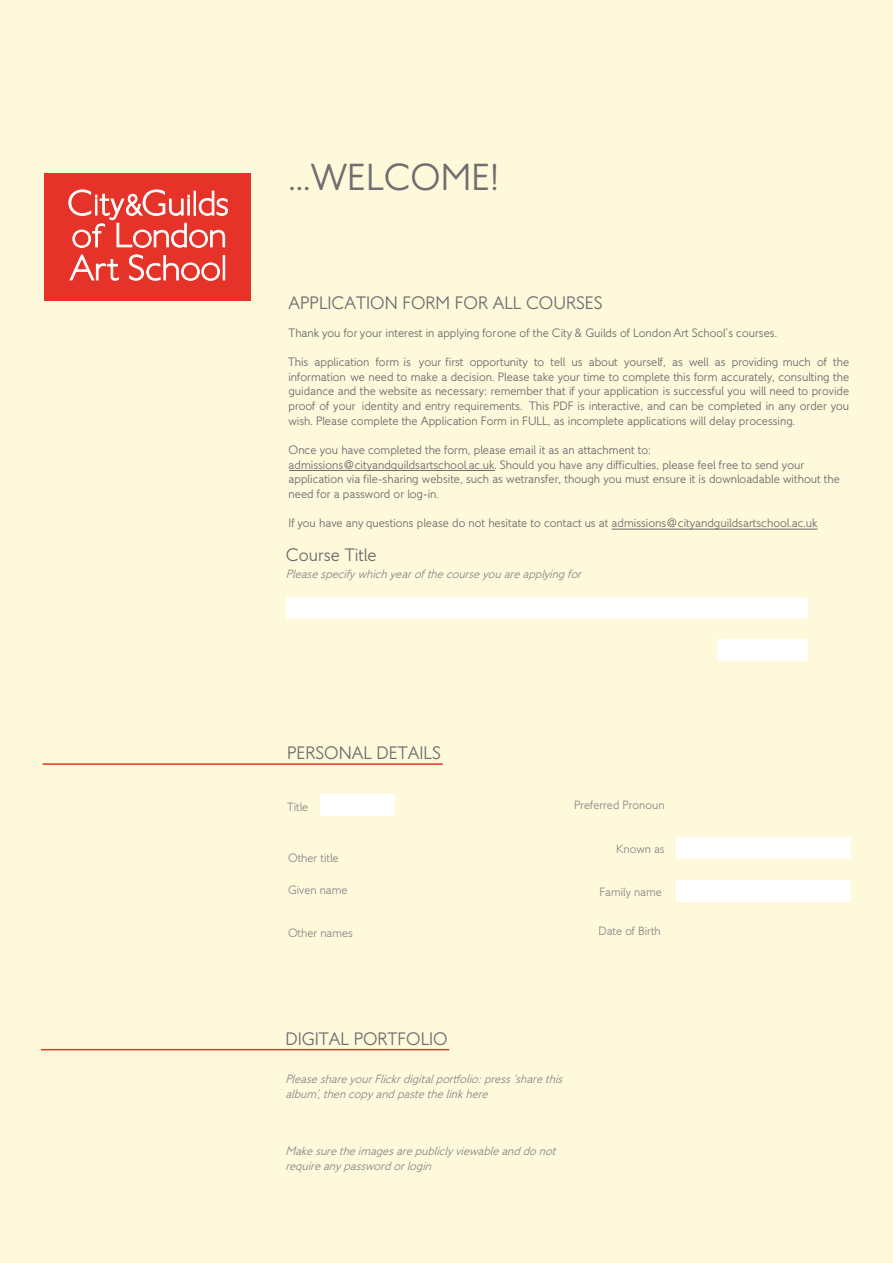
<style>
.page{position:relative;width:893px;height:1263px;background:#fff9dc}
.page>*{position:absolute;margin:0;border:0;box-sizing:border-box;transform-origin:0 0}
.t1{font:37.5px "CC Art Sans Medium";color:#706f6f}
.t2{font:18px "CC Art Sans Medium";color:#706f6f}
.t3{font:12.15px/14.7px "CC Art Sans Medium";color:#706f6f;text-align:justify}
.t4{font:italic 12px/14.4px "CC Art Sans Medium";color:#8c8c8b}
.t5{font:12px "CC Art Sans Medium";color:#8c8c8b}
.t6{font:12px "CC Art Sans Medium";color:#8b8b8b}
</style>
<div class="page">
<div style="left:287px;top:597px;width:521px;height:21px;background:#fff"></div>
<div style="left:717px;top:640px;width:91px;height:21px;background:#fff"></div>
<div style="left:320px;top:795px;width:74px;height:21px;background:#fff"></div>
<div style="left:676px;top:837px;width:174px;height:22px;background:#fff"></div>
<div style="left:676px;top:880px;width:174px;height:22px;background:#fff"></div>
<div style="left:44px;top:173px;width:206px;height:128px;background:#e63329"></div>
<svg style="left:69px;top:254px;width:50px;height:27px"></svg>
<svg style="left:129px;top:254px;width:96px;height:27px"></svg>
<svg style="left:68px;top:189px;width:160px;height:59px"></svg>
<hr style="left:43px;top:763px;width:400px;height:2px;background:#e63429">
<hr style="left:612px;top:529px;width:205px;height:1px;background:#706f6f">
<hr style="left:289px;top:470px;width:205px;height:1px;background:#706f6f">
<hr style="left:41px;top:1049px;width:408px;height:1px;background:#e63429">
<h1 class="t1" style="left:289px;top:155px;width:211px">...WELCOME!</h1>
<h2 class="t2" style="left:289px;top:293px;width:315px">APPLICATION FORM FOR ALL COURSES</h2>
<p class="t3" style="left:289px;top:325px;width:490px">Thank you for your interest in applying for one of the City &amp; Guilds of London Art School’s courses.</p>
<p class="t3" style="left:288px;top:354px;width:563px">This application form is your first opportunity to tell us about yourself, as well as providing much of the information we need to make a decision. Please take your time to complete this form accurately, consulting the guidance and the website as necessary: remember that if your application is successful you will need to provide proof of your identity and entry requirements. This PDF is interactive, and can be completed in any order you wish. Please complete the Application Form in FULL, as incomplete applications will delay processing.</p>
<p class="t3" style="left:289px;top:442px;width:553px;text-align:left">Once you have completed the form, please email it as an attachment to: admissions@cityandguildsartschool.ac.uk. Should you have any difficulties, please feel free to send your application via file-sharing website, such as wetransfer, though you must ensure it is downloadable without the need for a password or log-in.</p>
<p class="t3" style="left:289px;top:515px;width:530px">If you have any questions please do not hesitate to contact us at admissions@cityandguildsartschool.ac.uk</p>
<h2 class="t2" style="left:286px;top:544px;width:92px">Course Title</h2>
<p class="t4" style="left:286px;top:566px;width:300px">Pleasespecifywhichyearofthecourseyouareapplyingfor</p>
<h2 class="t2" style="left:287px;top:742px;width:155px">PERSONAL DETAILS</h2>
<p class="t5" style="left:287px;top:800px;width:23px">Title</p>
<p class="t6" style="left:288px;top:850px;width:52px">Other title</p>
<p class="t5" style="left:288px;top:883px;width:61px">Given name</p>
<p class="t5" style="left:288px;top:926px;width:66px">Other names</p>
<p class="t6" style="left:574px;top:798px;width:92px">Preferred Pronoun</p>
<p class="t5" style="left:616px;top:842px;width:50px">Known as</p>
<p class="t5" style="left:599px;top:885px;width:64px">Family name</p>
<p class="t6" style="left:598px;top:924px;width:64px">Date of Birth</p>
<h2 class="t2" style="left:285px;top:1028px;width:164px">DIGITAL PORTFOLIO</h2>
<p class="t4" style="left:285px;top:1072px;width:282px">PleaseshareyourFlickrdigitalportfolio:press‘sharethis album’,thencopyandpastethelinkhere</p>
<p class="t4" style="left:285px;top:1144px;width:275px">Makesuretheimagesarepubliclyviewableanddo not requireanypasswordorlogin</p>
</div>
